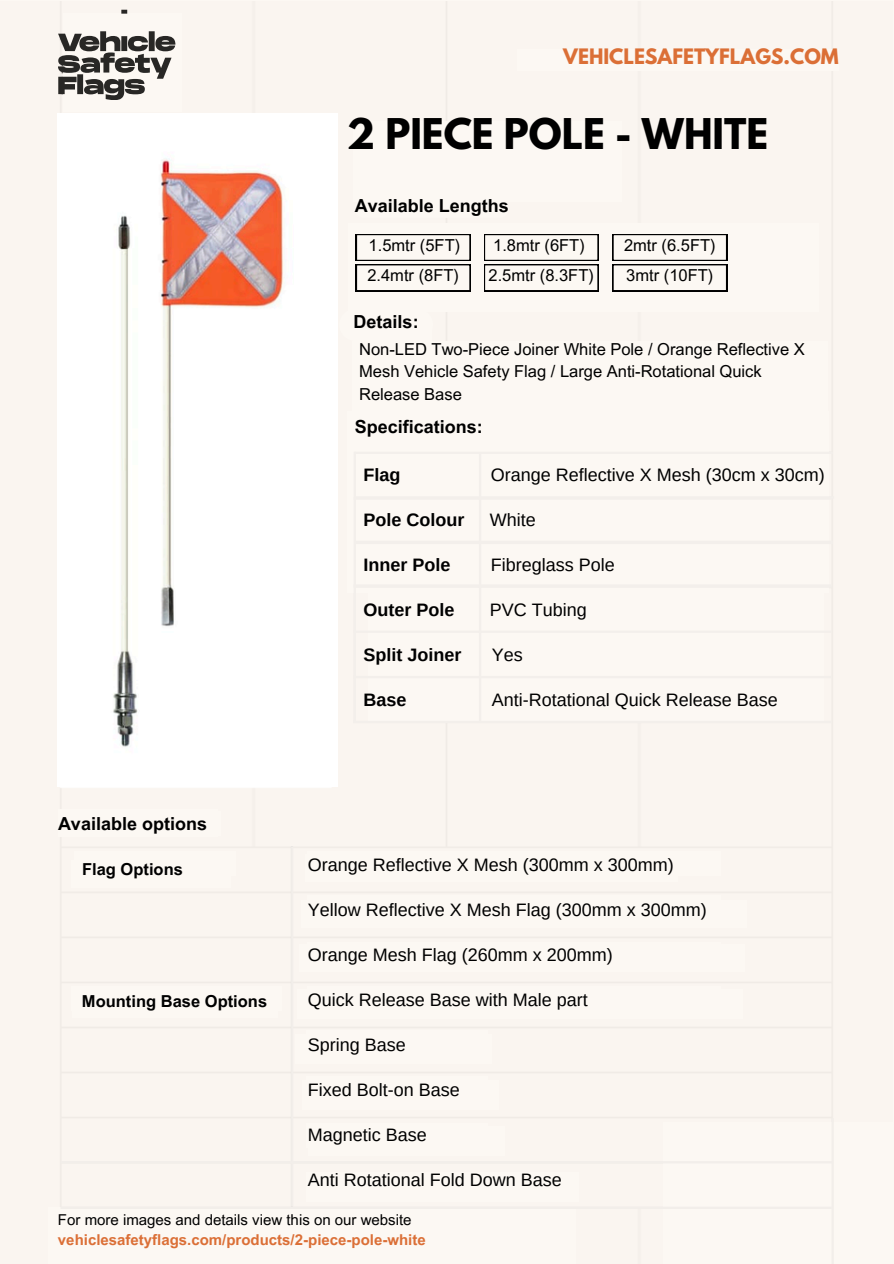
<style>
.page{position:relative;width:894px;height:1264px;background:#fff}
.page>*{position:absolute;margin:0;border:0;box-sizing:border-box;transform-origin:0 0}
.t1{font:700 37.5px "League Spartan";color:#000}
.t2{font:700 18.9px "League Spartan";color:#db6f36}
.t3{font:18px "Arimo";color:#000}
.t4{font:700 18px "Arial MT Pro";color:#000}
.t5{font:700 18px "Arimo";color:#000}
.t6{font:16.5px/22.5px "Arial MT Pro";color:#000}
.t7{font:700 16.5px "Arial MT Pro";color:#000}
.t8{font:700 15px "Arial MT Pro";color:#db6f36}
.t9{font:15px "Arial MT Pro";color:#000}
</style>
<div class="page">
<div style="left:517px;top:49px;width:321px;height:22px;background:#fcf8f3"></div>
<div style="left:49px;top:1207px;width:526px;height:56px;background:#fcf8f3"></div>
<div style="left:353px;top:122px;width:268px;height:80px;background:#fcf8f3"></div>
<div style="left:72px;top:860px;width:159px;height:28px;background:#fcf8f3"></div>
<div style="left:58px;top:809px;width:159px;height:28px;background:#fcf8f3"></div>
<div style="left:72px;top:990px;width:205px;height:28px;background:#fcf8f3"></div>
<div style="left:306px;top:854px;width:371px;height:28px;background:#fcf8f3"></div>
<div style="left:301px;top:899px;width:445px;height:28px;background:#fcf8f3"></div>
<div style="left:299px;top:944px;width:445px;height:28px;background:#fcf8f3"></div>
<div style="left:297px;top:989px;width:445px;height:29px;background:#fcf8f3"></div>
<div style="left:295px;top:1033px;width:197px;height:30px;background:#fcf8f3"></div>
<div style="left:301px;top:1079px;width:197px;height:30px;background:#fcf8f3"></div>
<div style="left:308px;top:1126px;width:196px;height:29px;background:#fcf8f3"></div>
<div style="left:306px;top:1172px;width:272px;height:29px;background:#fcf8f3"></div>
<div style="left:352px;top:340px;width:475px;height:78px;background:#fcf8f3"></div>
<div style="left:59px;top:810px;width:161px;height:25px;background:#fcf8f3"></div>
<div style="left:75px;top:851px;width:161px;height:25px;background:#fcf8f3"></div>
<div style="left:72px;top:986px;width:210px;height:25px;background:#fcf8f3"></div>
<div style="left:307px;top:851px;width:413px;height:25px;background:#fcf8f3"></div>
<div style="left:307px;top:895px;width:413px;height:25px;background:#fcf8f3"></div>
<div style="left:307px;top:942px;width:413px;height:24px;background:#fcf8f3"></div>
<div style="left:307px;top:986px;width:413px;height:24px;background:#fcf8f3"></div>
<div style="left:307px;top:1029px;width:181px;height:25px;background:#fcf8f3"></div>
<div style="left:307px;top:1075px;width:181px;height:25px;background:#fcf8f3"></div>
<div style="left:307px;top:1122px;width:181px;height:25px;background:#fcf8f3"></div>
<div style="left:63px;top:13px;width:119px;height:98px;background:#fcf8f3"></div>
<svg style="left:58px;top:10px;width:117px;height:90px"></svg>
<svg style="left:339px;top:309px;width:467px;height:97px"></svg>
<div style="left:355px;top:200px;width:153px;height:18px;background:#fcf8f3;border-radius:9px"></div>
<div style="left:348px;top:223px;width:470px;height:88px;background:#fcf8f3"></div>
<svg style="left:356px;top:234px;width:114px;height:57px"></svg>
<svg style="left:484px;top:234px;width:114px;height:57px"></svg>
<svg style="left:612px;top:234px;width:114px;height:57px"></svg>
<div style="left:368px;top:454px;width:455px;height:268px;background:#fcf8f3"></div>
<div style="left:347px;top:411px;width:481px;height:182px;background:#fcf8f3"></div>
<hr style="left:353px;top:452px;width:3px;height:270px;background:#f3efeb">
<hr style="left:353px;top:585px;width:478px;height:2px;background:#f3efeb">
<hr style="left:353px;top:497px;width:478px;height:2px;background:#f3efeb">
<hr style="left:354px;top:452px;width:478px;height:2px;background:#f3efeb">
<hr style="left:354px;top:542px;width:478px;height:2px;background:#f3efeb">
<hr style="left:353px;top:630px;width:478px;height:3px;background:#f3efeb">
<hr style="left:353px;top:676px;width:478px;height:2px;background:#f3efeb">
<hr style="left:353px;top:721px;width:478px;height:2px;background:#f3efeb">
<hr style="left:479px;top:453px;width:2px;height:269px;background:#f3efeb">
<hr style="left:353px;top:584px;width:478px;height:2px;background:#f3efeb">
<hr style="left:354px;top:540px;width:478px;height:3px;background:#f3efeb">
<hr style="left:356px;top:496px;width:477px;height:2px;background:#f3efeb">
<img style="left:111px;top:151px;width:183px;height:602px">
<div style="left:663px;top:1121px;width:230px;height:142px;background:#fcf8f3"></div>
<hr style="left:60px;top:1206px;width:771px;height:2px;background:#f2eeea">
<hr style="left:60px;top:1161px;width:772px;height:2px;background:#f2eeea">
<hr style="left:831px;top:1118px;width:2px;height:145px;background:#f2eeea">
<hr style="left:291px;top:846px;width:2px;height:360px;background:#f2eeea">
<p class="t2" style="left:563px;top:47px;width:277px">VEHICLESAFETYFLAGS.COM</p>
<h1 class="t1" style="left:347px;top:115px;width:423px">2 PIECE POLE - WHITE</h1>
<p class="t4" style="left:355px;top:199px;width:155px">Available Lengths</p>
<h3 class="t6" style="left:368px;top:236px;width:93px">1.5mtr (5FT)</h3>
<h3 class="t6" style="left:367px;top:266px;width:93px">2.4mtr (8FT)</h3>
<h4 class="t6" style="left:488px;top:266px;width:107px">2.5mtr (8.3FT)</h4>
<h3 class="t6" style="left:493px;top:236px;width:93px">1.8mtr (6FT)</h3>
<h4 class="t6" style="left:624px;top:236px;width:93px">2mtr (6.5FT)</h4>
<h5 class="t6" style="left:626px;top:266px;width:89px">3mtr (10FT)</h5>
<h3 class="t4" style="left:353px;top:315px;width:66px">Details:</h3>
<p class="t6" style="left:359px;top:339px;width:447px">Non-LED Two-Piece Joiner White Pole / Orange Reflective X<br>Mesh Vehicle Safety Flag / Large Anti-Rotational Quick<br>Release Base</p>
<p class="t4" style="left:355px;top:425px;width:129px">Specifications:</p>
<h5 class="t4" style="left:355px;top:420px;width:129px">Specifications:</h5>
<p class="t5" style="left:363px;top:464px;width:38px">Flag</p>
<p class="t3" style="left:490px;top:464px;width:335px">Orange Reflective X Mesh (30cm x 30cm)</p>
<p class="t5" style="left:363px;top:509px;width:102px">Pole Colour</p>
<p class="t3" style="left:489px;top:509px;width:47px">White</p>
<p class="t5" style="left:363px;top:554px;width:88px">Inner Pole</p>
<p class="t3" style="left:490px;top:554px;width:125px">Fibreglass Pole</p>
<p class="t5" style="left:363px;top:599px;width:92px">Outer Pole</p>
<p class="t3" style="left:489px;top:599px;width:98px">PVC Tubing</p>
<p class="t5" style="left:363px;top:644px;width:99px">Split Joiner</p>
<p class="t3" style="left:491px;top:644px;width:32px">Yes</p>
<p class="t5" style="left:363px;top:689px;width:45px">Base</p>
<p class="t3" style="left:491px;top:689px;width:287px">Anti-Rotational Quick Release Base</p>
<p class="t4" style="left:58px;top:817px;width:150px">Available options</p>
<p class="t7" style="left:82px;top:863px;width:102px">Flag Options</p>
<p class="t7" style="left:82px;top:994px;width:187px">Mounting Base Options</p>
<h3 class="t3" style="left:307px;top:854px;width:367px">Orange Reflective X Mesh (300mm x 300mm)</h3>
<h3 class="t3" style="left:307px;top:899px;width:400px">Yellow Reflective X Mesh Flag (300mm x 300mm)</h3>
<h3 class="t3" style="left:307px;top:944px;width:306px">Orange Mesh Flag (260mm x 200mm)</h3>
<h3 class="t3" style="left:307px;top:989px;width:281px">Quick Release Base with Male part</h3>
<h3 class="t3" style="left:307px;top:1034px;width:99px">Spring Base</h3>
<h3 class="t3" style="left:307px;top:1079px;width:153px">Fixed Bolt-on Base</h3>
<h3 class="t3" style="left:307px;top:1124px;width:120px">Magnetic Base</h3>
<h3 class="t3" style="left:307px;top:1169px;width:255px">Anti Rotational Fold Down Base</h3>
<p class="t9" style="left:58px;top:1214px;width:355px">For more images and details view this on our website</p>
<h2 class="t8" style="left:58px;top:1234px;width:369px">vehiclesafetyflags.com/products/2-piece-pole-white</h2>
</div>
